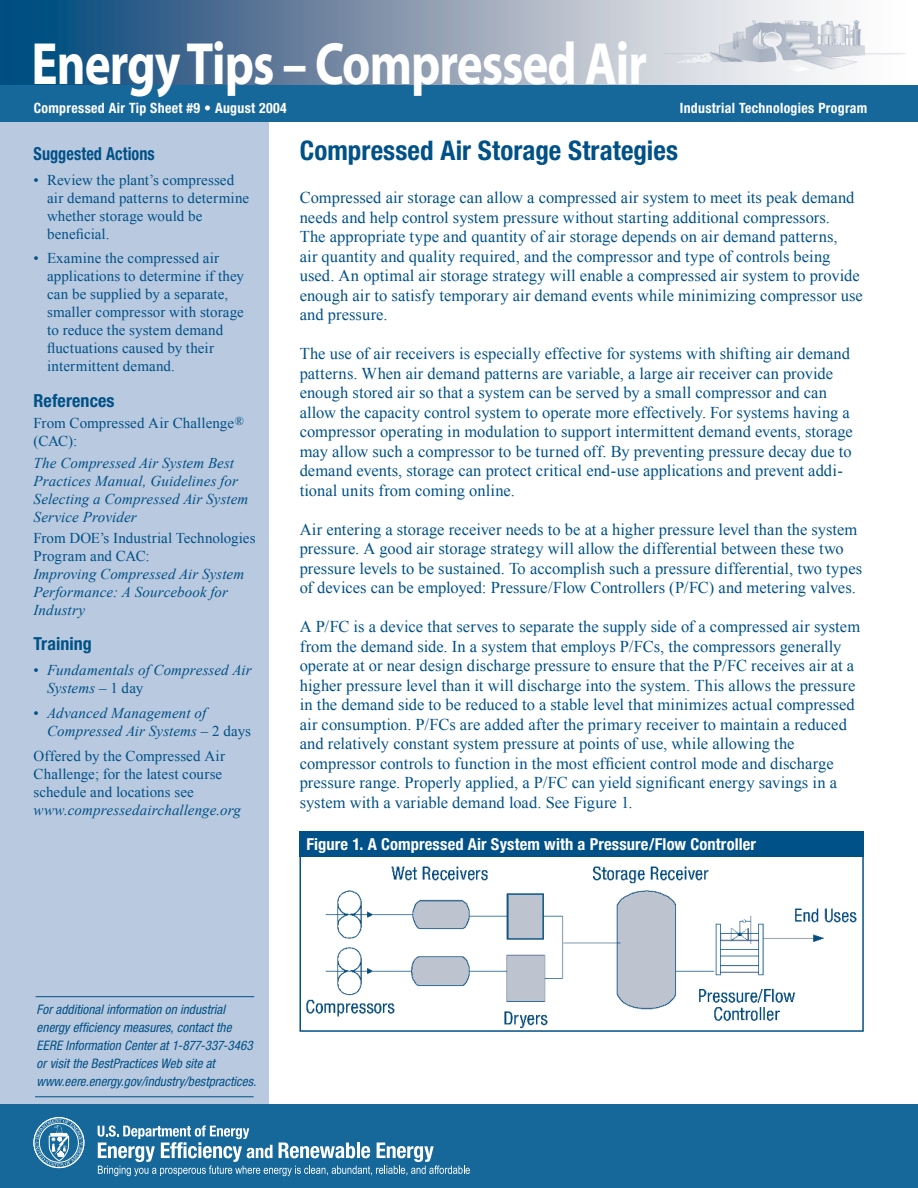
<style>
.page{position:relative;width:918px;height:1188px;background:#fff}
.page>*{position:absolute;margin:0;border:0;box-sizing:border-box;transform-origin:0 0}
.t1{font:700 60px "Myriad";letter-spacing:-.02em;color:#fff;scale:.82 1}
.Header__E{font:700 condensed 27px "Helvetica Neue LT Std";letter-spacing:.005em;color:#005187}
.SideBar_Header__E{font:700 condensed 18px "Helvetica Neue LT Std";letter-spacing:.005em;color:#005187}
.SideBar_Header__E-2{font:700 condensed 18px "Helvetica Neue LT Std";letter-spacing:.005em;color:#005187;scale:.9 1}
.Body_Text__E{font:16.5px/19.5px "Times New Roman";letter-spacing:.005em;color:#005187}
.Header-Sub__E{font:700 condensed 16.5px "Helvetica Neue LT Std";letter-spacing:.01em;color:#fff}
.SideBar_Text_Bullets__E{font:15px/18px "Times New Roman";letter-spacing:.005em;color:#005187}
.SideBar_Text_Bullets__E-2{font:italic 15px/18px "Times New Roman";letter-spacing:.01em;color:#005187}
.t2{font:700 condensed 14.25px "Helvetica Neue LT Std";letter-spacing:.025em;color:#fff}
.Body_Text__E-2{font:italic condensed 13.2px/18px "Helvetica Neue LT Std";letter-spacing:.005em;color:#005187}
.s1{font-style:normal}
.s2{font-style:italic}
</style>
<div class="page">
<div style="left:0;top:0;width:269px;height:1188px;background:#b9c9df"></div>
<div style="left:0;top:1104px;width:918px;height:84px;background:#16689b"></div>
<img style="left:0;top:0;width:906px;height:85px">
<div style="left:0;top:85px;width:918px;height:36px;background:#16689b"></div>
<svg style="left:98px;top:1125px;width:372px;height:51px"></svg>
<svg style="left:34px;top:1117px;width:50px;height:51px"></svg>
<img style="left:306px;top:866px;width:551px;height:163px">
<div style="left:299px;top:848px;width:565px;height:184px;border:2px solid #005187"></div>
<div style="left:300px;top:831px;width:564px;height:26px;background:#005187"></div>
<hr style="left:36px;top:996px;width:218px;height:1px;background:#005187">
<hr style="left:35px;top:1096px;width:219px;height:1px;background:#005187">
<p class="t1" style="left:32px;top:33px;width:752px">Energy Tips – Compressed Air</p>
<p class="t2" style="left:34px;top:99px;width:255px">Compressed Air Tip Sheet #9 • August 2004</p>
<p class="t2" style="left:680px;top:99px;width:189px">Industrial Technologies Program</p>
<p class="SideBar_Header__E-2" style="left:34px;top:143px;width:136px">Suggested Actions</p>
<p class="SideBar_Text_Bullets__E" style="left:47px;top:170px;width:204px;text-indent:-14px">• Review the plant’s compressed air demand patterns to determine whether storage would be beneficial.</p>
<p class="SideBar_Text_Bullets__E" style="left:47px;top:249px;width:199px;text-indent:-14px">• Examine the compressed air applications to determine if they can be supplied by a separate, smaller compressor with storage to reduce the system demand fluctuations caused by their intermittent demand.</p>
<p class="SideBar_Header__E" style="left:34px;top:390px;width:83px">References</p>
<p class="SideBar_Text_Bullets__E" style="left:34px;top:414px;width:212px">From Compressed Air Challenge<sup>® </sup>(CAC):</p>
<p class="SideBar_Text_Bullets__E-2" style="left:34px;top:453px;width:216px">The Compressed Air System Best<br>Practices Manual, Guidelines for<br>Selecting a Compressed Air System<br>Service Provider</p>
<p class="SideBar_Text_Bullets__E-2" style="left:34px;top:529px;width:223px"><span class="s1">From DOE’s Industrial Technologies<br>Program and CAC:<br></span>Improving Compressed Air System<br>Performance: A Sourcebook for<br>Industry</p>
<p class="SideBar_Header__E" style="left:34px;top:633px;width:60px">Training</p>
<p class="SideBar_Text_Bullets__E-2" style="left:47px;top:661px;width:206px;text-indent:-14px"><span class="s1">•</span> Fundamentals of Compressed Air<br>Systems <span class="s1">– 1 day</span></p>
<p class="SideBar_Text_Bullets__E-2" style="left:47px;top:704px;width:205px;text-indent:-14px"><span class="s1">•</span> Advanced Management of<br>Compressed Air Systems <span class="s1">– 2 days</span></p>
<p class="SideBar_Text_Bullets__E" style="left:34px;top:746px;width:209px">Offered by the Compressed Air<br>Challenge; for the latest course schedule and locations see <span class="s2">www.compressedairchallenge.org</span></p>
<p class="Header__E" style="left:300px;top:134px;width:380px">Compressed Air Storage Strategies</p>
<p class="Body_Text__E" style="left:300px;top:188px;width:565px">Compressed air storage can allow a compressed air system to meet its peak demand needs and help control system pressure without starting additional compressors.<br>The appropriate type and quantity of air storage depends on air demand patterns,<br>air quantity and quality required, and the compressor and type of controls being used. An optimal air storage strategy will enable a compressed air system to provide enough air to satisfy temporary air demand events while minimizing compressor use and pressure.</p>
<p class="Body_Text__E" style="left:300px;top:344px;width:555px">The use of air receivers is especially effective for systems with shifting air demand patterns. When air demand patterns are variable, a large air receiver can provide enough stored air so that a system can be served by a small compressor and can allow the capacity control system to operate more effectively. For systems having a compressor operating in modulation to support intermittent demand events, storage may allow such a compressor to be turned off. By preventing pressure decay due to demand events, storage can protect critical end-use applications and prevent addi&shy;tional units from coming online.</p>
<p class="Body_Text__E" style="left:300px;top:519px;width:564px">Air entering a storage receiver needs to be at a higher pressure level than the system pressure. A good air storage strategy will allow the differential between these two pressure levels to be sustained. To accomplish such a pressure differential, two types of devices can be employed: Pressure/Flow Controllers (P/FC) and metering valves.</p>
<p class="Body_Text__E" style="left:300px;top:617px;width:562px">A P/FC is a device that serves to separate the supply side of a compressed air system from the demand side. In a system that employs P/FCs, the compressors generally operate at or near design discharge pressure to ensure that the P/FC receives air at a higher pressure level than it will discharge into the system. This allows the pressure in the demand side to be reduced to a stable level that minimizes actual compressed air consumption. P/FCs are added after the primary receiver to maintain a reduced and relatively constant system pressure at points of use, while allowing the compressor controls to function in the most efficient control mode and discharge pressure range. Properly applied, a P/FC can yield significant energy savings in a system with a variable demand load. See Figure 1.</p>
<p class="Header-Sub__E" style="left:306px;top:834px;width:451px">Figure 1. A Compressed Air System with a Pressure/Flow Controller</p>
<p class="Body_Text__E-2" style="left:37px;top:1000px;width:218px">For additional information on industrial energy efficiency measures, contact the<br>EERE Information Center at 1-877-337-3463</p>
<p class="Body_Text__E-2" style="left:37px;top:1054px;width:221px">or visit the BestPractices Web site at www.eere.energy.gov/industry/bestpractices.</p>
</div>
